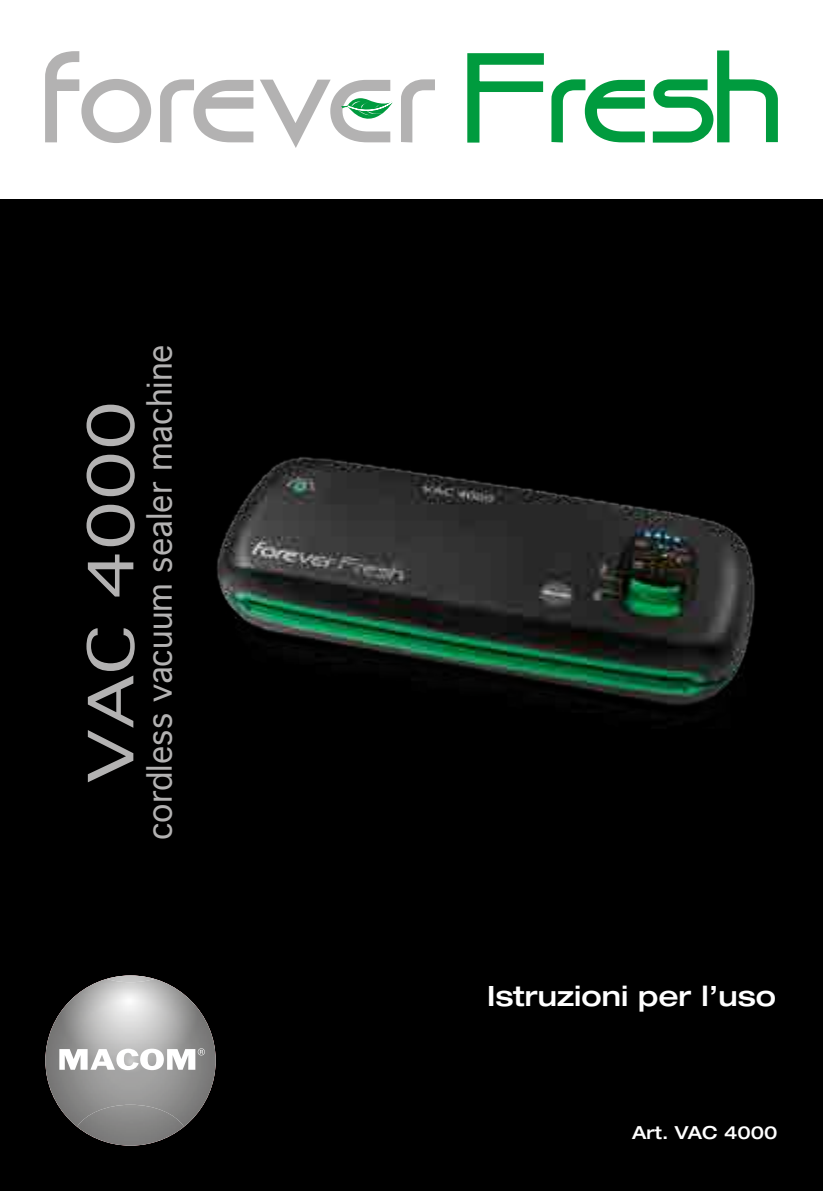
<style>
.page{position:relative;width:823px;height:1191px;background:#fff}
.page>*{position:absolute;margin:0;border:0;box-sizing:border-box;transform-origin:0 0}
.t1{font:60px "Geneva";color:#b3b2b2;scale:1.25 1}
.t2{font:32px "Geneva";color:#b3b2b2}
.t3{font:500 expanded 28px "Helvetica Neue";color:#fff}
.t4{font:500 expanded 18px "Helvetica Neue";color:#fff}
</style>
<div class="page">
<div style="left:0;top:0;width:822px;height:1191px;background:#000"></div>
<div style="left:0;top:0;width:822px;height:198px;background:#fff"></div>
<svg style="left:467px;top:50px;width:311px;height:93px"></svg>
<svg style="left:45px;top:51px;width:390px;height:97px"></svg>
<svg style="left:45px;top:975px;width:170px;height:170px"></svg>
<img style="left:217px;top:457px;width:538px;height:248px">
<h1 class="t1" style="left:77px;top:783px;width:308px;rotate:-90deg">VAC 4000</h1>
<p class="t2" style="left:142px;top:840px;width:497px;rotate:-90deg">cordless vacuum sealer machine</p>
<p class="t3" style="left:487px;top:978px;width:290px">Istruzioni per l’uso</p>
<p class="t4" style="left:631px;top:1121px;width:147px">Art. VAC 4000</p>
</div>
